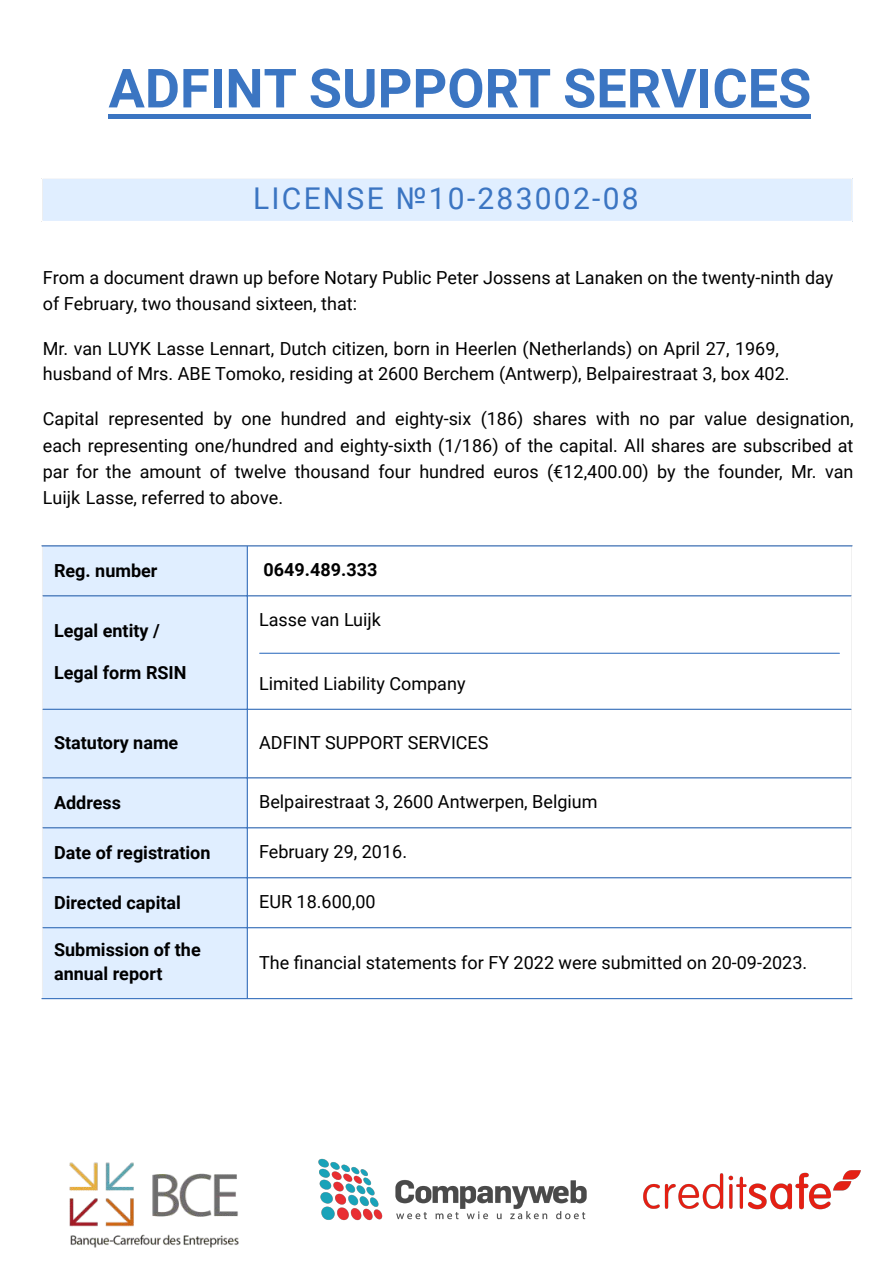
<style>
.page{position:relative;width:894px;height:1263px;background:#fff}
.page>*{position:absolute;margin:0;border:0;box-sizing:border-box;transform-origin:0 0}
.t1{font:700 54px "Roboto";color:#3b75c2}
.t2{font:30px "Roboto";letter-spacing:.075em;color:#3b75c2}
.t3{font:18px/26.2px "Roboto";color:#000}
.t4{font:700 18px/23.7px "Roboto";color:#000}
</style>
<div class="page">
<div style="left:42px;top:178px;width:809px;height:44px;background:#e0eeff"></div>
<hr style="left:42px;top:179px;width:1px;height:42px;background:#fff">
<hr style="left:42px;top:178px;width:810px;height:1px;background:#fff">
<hr style="left:42px;top:221px;width:810px;height:1px;background:#fff">
<div style="left:43px;top:546px;width:204px;height:452px;background:#e0eeff"></div>
<hr style="left:259px;top:653px;width:580px;height:1px;background:#3b75c2">
<hr style="left:247px;top:546px;width:1px;height:452px;background:#3b75c2">
<hr style="left:42px;top:545px;width:810px;height:1px;background:#3b75c2">
<hr style="left:43px;top:595px;width:807px;height:1px;background:#3b75c2">
<hr style="left:43px;top:709px;width:807px;height:1px;background:#3b75c2">
<hr style="left:43px;top:777px;width:807px;height:1px;background:#3b75c2">
<hr style="left:43px;top:827px;width:807px;height:1px;background:#3b75c2">
<hr style="left:43px;top:877px;width:807px;height:1px;background:#3b75c2">
<hr style="left:43px;top:927px;width:807px;height:1px;background:#3b75c2">
<hr style="left:42px;top:998px;width:810px;height:1px;background:#3b75c2">
<img style="left:69px;top:1162px;width:170px;height:86px">
<img style="left:318px;top:1158px;width:269px;height:63px">
<img style="left:643px;top:1170px;width:218px;height:40px">
<div style="left:109px;top:114px;width:701px;height:5px;background:#3b75c2"></div>
<h1 class="t1" style="left:108px;top:50px;width:704px">ADFINT SUPPORT SERVICES</h1>
<p class="t2" style="left:253px;top:178px;width:387px">LICENSE №10-283002-08</p>
<p class="t3" style="left:43px;top:264px;width:792px;line-height:25.8px">From a document drawn up before Notary Public Peter Jossens at Lanaken on the twenty-ninth day of February, two thousand sixteen, that:</p>
<p class="t3" style="left:43px;top:335px;width:748px;line-height:25.8px">Mr. van LUYK Lasse Lennart, Dutch citizen, born in Heerlen (Netherlands) on April 27, 1969, husband of Mrs. ABE Tomoko, residing at 2600 Berchem (Antwerp), Belpairestraat 3, box 402.</p>
<p class="t3" style="left:43px;top:405px;width:812px;text-align:justify">Capital represented by one hundred and eighty-six (186) shares with no par value designation, each representing one/hundred and eighty-sixth (1/186) of the capital. All shares are subscribed at par for the amount of twelve thousand four hundred euros (€12,400.00) by the founder, Mr. van Luijk Lasse, referred to above.</p>
<p class="t4" style="left:54px;top:558px;width:105px">Reg. number</p>
<p class="t4" style="left:263px;top:557px;width:115px">0649.489.333</p>
<p class="t4" style="left:54px;top:618px;width:107px">Legal entity /</p>
<p class="t4" style="left:54px;top:660px;width:134px">Legal form RSIN</p>
<p class="t3" style="left:259px;top:605px;width:123px">Lasse van Luijk</p>
<p class="t3" style="left:259px;top:670px;width:208px">Limited Liability Company</p>
<p class="t4" style="left:54px;top:730px;width:126px">Statutory name</p>
<p class="t3" style="left:259px;top:729px;width:231px">ADFINT SUPPORT SERVICES</p>
<p class="t4" style="left:54px;top:790px;width:69px">Address</p>
<p class="t3" style="left:259px;top:787px;width:340px">Belpairestraat 3, 2600 Antwerpen, Belgium</p>
<p class="t4" style="left:54px;top:840px;width:158px">Date of registration</p>
<p class="t3" style="left:259px;top:837px;width:149px">February 29, 2016.</p>
<p class="t4" style="left:54px;top:890px;width:128px">Directed capital</p>
<p class="t3" style="left:259px;top:887px;width:118px">EUR 18.600,00</p>
<p class="t4" style="left:54px;top:937px;width:148px">Submission of the annual report</p>
<p class="t3" style="left:259px;top:949px;width:549px">The fi nancial statements for FY 2022 were submitted on 20-09-2023.</p>
</div>
